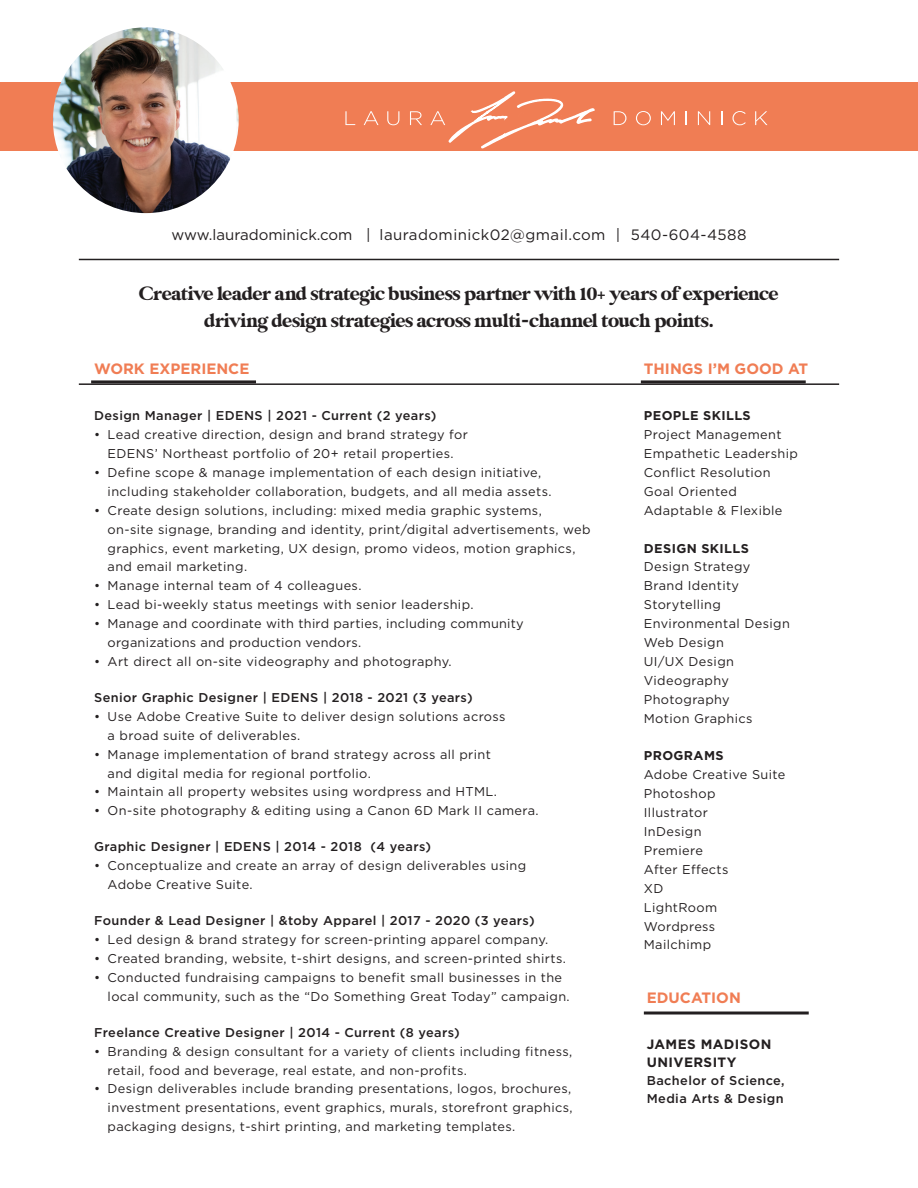
<style>
.page{position:relative;width:918px;height:1188px;background:#fff}
.page>*{position:absolute;margin:0;border:0;box-sizing:border-box;transform-origin:0 0}
.t1{font:21px/27px "Glamour Absolute";letter-spacing:-.01em;color:#231f20;text-align:center}
.t2{font:15px "Gotham";letter-spacing:.03em;color:#231f20}
.t3{font:700 15px "Gotham";color:#f07d54}
.Company{font:700 13.5px/18px "Gotham";letter-spacing:.03em;color:#231f20}
.Body{font:12.75px/18.9px "Gotham";letter-spacing:.03em;color:#231f20}
.t4{font:500 12.75px "Gotham";letter-spacing:.03em;color:#231f20}
.Body-2{font:700 12.75px "Gotham";letter-spacing:.03em;color:#231f20}
</style>
<div class="page">
<div style="left:0;top:83px;width:918px;height:68px;background:#f07d54"></div>
<hr style="left:79px;top:259px;width:760px;height:1px;background:#231f20">
<hr style="left:91px;top:380px;width:165px;height:3px;background:#231f20">
<hr style="left:641px;top:380px;width:165px;height:3px;background:#231f20">
<hr style="left:644px;top:1012px;width:165px;height:3px;background:#231f20">
<hr style="left:79px;top:383px;width:760px;height:2px;background:#231f20">
<svg style="left:345px;top:111px;width:10px;height:14px"></svg>
<svg style="left:364px;top:111px;width:15px;height:14px"></svg>
<svg style="left:387px;top:111px;width:12px;height:14px"></svg>
<svg style="left:410px;top:111px;width:12px;height:14px"></svg>
<svg style="left:614px;top:111px;width:12px;height:14px"></svg>
<svg style="left:636px;top:111px;width:15px;height:14px"></svg>
<svg style="left:661px;top:111px;width:14px;height:14px"></svg>
<svg style="left:686px;top:111px;width:1px;height:14px"></svg>
<svg style="left:698px;top:111px;width:12px;height:14px"></svg>
<svg style="left:721px;top:111px;width:1px;height:14px"></svg>
<svg style="left:732px;top:111px;width:14px;height:14px"></svg>
<svg style="left:755px;top:111px;width:12px;height:14px"></svg>
<svg style="left:430px;top:91px;width:165px;height:58px"></svg>
<img style="left:53px;top:27px;width:186px;height:186px;border-radius:93px">
<p class="t2" style="left:171px;top:225px;width:577px">www.lauradominick.com | lauradominick02@gmail.com | 540-604-4588</p>
<p class="t1" style="left:139px;top:281px;width:641px">Creative leader and strategic business partner with 10+ years of experience driving design strategies across multi-channel touch points.</p>
<p class="t3" style="left:94px;top:359px;width:157px">WORK EXPERIENCE</p>
<p class="t3" style="left:644px;top:359px;width:166px">THINGS I’M GOOD AT</p>
<p class="t4" style="left:94px;top:407px;width:344px">Design Manager | EDENS | 2021 - Current (2 years)</p>
<p class="Body" style="left:94px;top:425px;width:375px;text-align:center">• Lead creative direction, design and brand strategy for<br>EDENS’ Northeast portfolio of 20+ retail properties.</p>
<p class="Body" style="left:108px;top:463px;width:445px;text-indent:-14px">• Define scope &amp; manage implementation of each design initiative, including stakeholder collaboration, budgets, and all media assets.</p>
<p class="Body" style="left:108px;top:500px;width:485px;text-indent:-14px">• Create design solutions, including: mixed media graphic systems, on-site signage, branding and identity, print/digital advertisements, web graphics, event marketing, UX design, promo videos, motion graphics, and email marketing.</p>
<p class="Body" style="left:94px;top:576px;width:269px">• Manage internal team of 4 colleagues.</p>
<p class="Body" style="left:94px;top:595px;width:381px">• Lead bi-weekly status meetings with senior leadership.</p>
<p class="Body" style="left:108px;top:614px;width:418px;text-indent:-14px">• Manage and coordinate with third parties, including community organizations and production vendors.</p>
<p class="Body" style="left:94px;top:652px;width:359px">• Art direct all on-site videography and photography.</p>
<p class="t4" style="left:94px;top:689px;width:380px">Senior Graphic Designer | EDENS | 2018 - 2021 (3 years)</p>
<p class="Body" style="left:108px;top:707px;width:399px;text-indent:-14px">• Use Adobe Creative Suite to deliver design solutions across a broad suite of deliverables.</p>
<p class="Body" style="left:108px;top:744px;width:385px;text-indent:-14px">• Manage implementation of brand strategy across all print and digital media for regional portfolio.</p>
<p class="Body" style="left:94px;top:782px;width:404px">• Maintain all property websites using wordpress and HTML.</p>
<p class="Body" style="left:94px;top:801px;width:446px">• On-site photography &amp; editing using a Canon 6D Mark II camera.</p>
<p class="t4" style="left:94px;top:838px;width:339px">Graphic Designer | EDENS | 2014 - 2018 (4 years)</p>
<p class="Body" style="left:108px;top:856px;width:420px;text-indent:-14px">• Conceptualize and create an array of design deliverables using<br>Adobe Creative Suite.</p>
<p class="t4" style="left:94px;top:912px;width:442px">Founder &amp; Lead Designer | &amp;toby Apparel | 2017 - 2020 (3 years)</p>
<p class="Body" style="left:94px;top:930px;width:456px">• Led design &amp; brand strategy for screen-printing apparel company.</p>
<p class="Body" style="left:94px;top:949px;width:473px">• Created branding, website, t-shirt designs, and screen-printed shirts.</p>
<p class="Body" style="left:108px;top:968px;width:464px;text-indent:-14px">• Conducted fundraising campaigns to benefit small businesses in the local community, such as the “Do Something Great Today” campaign.</p>
<p class="t4" style="left:94px;top:1024px;width:367px">Freelance Creative Designer | 2014 - Current (8 years)</p>
<p class="Body" style="left:108px;top:1041px;width:466px;text-indent:-14px">• Branding &amp; design consultant for a variety of clients including fitness, retail, food and beverage, real estate, and non-profits.</p>
<p class="Body" style="left:108px;top:1079px;width:466px;text-align:justify;text-indent:-14px">• Design deliverables include branding presentations, logos, brochures, investment presentations, event graphics, murals, storefront graphics, packaging designs, t-shirt printing, and marketing templates.</p>
<p class="Body-2" style="left:644px;top:407px;width:108px">PEOPLE SKILLS</p>
<p class="Body" style="left:644px;top:425px;width:139px">Project Management</p>
<p class="Body" style="left:644px;top:444px;width:156px">Empathetic Leadership</p>
<p class="Body" style="left:644px;top:463px;width:128px">Conflict Resolution</p>
<p class="Body" style="left:644px;top:482px;width:95px">Goal Oriented</p>
<p class="Body" style="left:644px;top:500px;width:140px">Adaptable &amp; Flexible</p>
<p class="Body-2" style="left:644px;top:540px;width:107px">DESIGN SKILLS</p>
<p class="Body" style="left:644px;top:557px;width:108px">Design Strategy</p>
<p class="Body" style="left:644px;top:576px;width:97px">Brand Identity</p>
<p class="Body" style="left:644px;top:595px;width:79px">Storytelling</p>
<p class="Body" style="left:644px;top:614px;width:148px">Environmental Design</p>
<p class="Body" style="left:644px;top:633px;width:82px">Web Design</p>
<p class="Body" style="left:644px;top:652px;width:92px">UI/UX Design</p>
<p class="Body" style="left:644px;top:671px;width:87px">Videography</p>
<p class="Body" style="left:644px;top:689px;width:87px">Photography</p>
<p class="Body" style="left:644px;top:708px;width:110px">Motion Graphics</p>
<p class="Body-2" style="left:644px;top:747px;width:81px">PROGRAMS</p>
<p class="Body" style="left:644px;top:765px;width:143px">Adobe Creative Suite</p>
<p class="Body" style="left:644px;top:784px;width:73px">Photoshop</p>
<p class="Body" style="left:644px;top:803px;width:65px">Illustrator</p>
<p class="Body" style="left:644px;top:822px;width:59px">InDesign</p>
<p class="Body" style="left:644px;top:841px;width:61px">Premiere</p>
<p class="Body" style="left:644px;top:860px;width:86px">After Effects</p>
<p class="Body" style="left:644px;top:878px;width:21px">XD</p>
<p class="Body" style="left:644px;top:897px;width:75px">LightRoom</p>
<p class="Body" style="left:644px;top:916px;width:73px">Wordpress</p>
<p class="Body" style="left:644px;top:935px;width:69px">Mailchimp</p>
<p class="t3" style="left:647px;top:987px;width:96px">EDUCATION</p>
<p class="Company" style="left:647px;top:1035px;width:126px">JAMES MADISON<br>UNIVERSITY</p>
<p class="t4" style="left:647px;top:1072px;width:139px">Bachelor of Science,</p>
<p class="t4" style="left:647px;top:1090px;width:138px">Media Arts &amp; Design</p>
</div>
